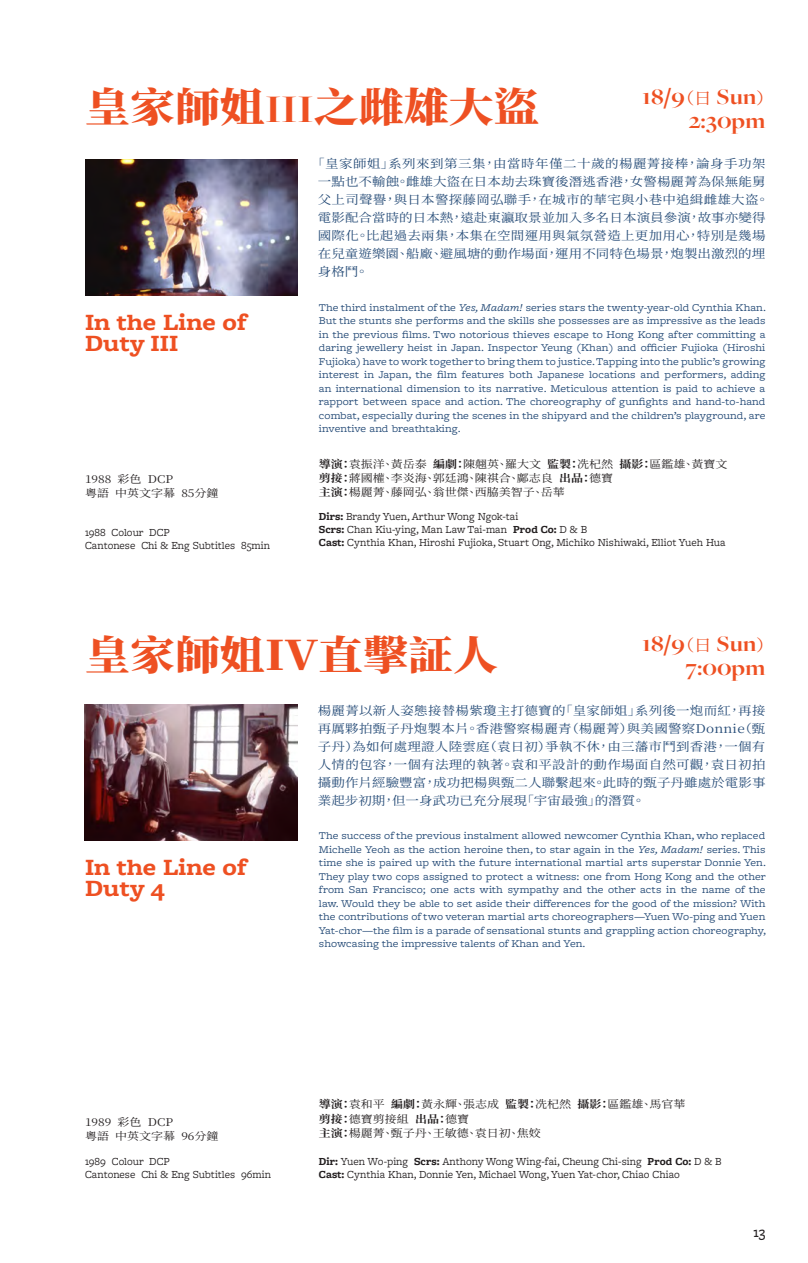
<style>
.page{position:relative;width:808px;height:1263px;background:#fff}
.page>*{position:absolute;margin:0;border:0;box-sizing:border-box;transform-origin:0 0}
.t1{font:800 40.5px "Source Han Serif TC";color:#ee5022;scale:1.11 1}
.t2{font:700 24.3px/21px "Freight Macro Pro";color:#ee5022;scale:1.11 1}
.t3{font:700 22.95px "Freight Big Pro";color:#ee5022;scale:1.11 1}
.t4{font:500 15px "Freight Macro Pro";color:#231f20}
.t5{font:12.15px/18px "Source Han Serif TC";letter-spacing:.005em;color:#254b77;scale:1.11 1}
.t6{font:11.25px "Freight Macro Pro";color:#231f20}
.t7{font:10.8px/13.5px "Freight Macro Pro";color:#254b77;text-align:justify;scale:1.11 1}
.t8{font:10.8px "Source Han Serif TC";color:#231f20;scale:1.11 1}
.s1{font-family:"Freight Big Pro";font-weight:700}
.s2{font-family:"Freight Macro Pro"}
.s3{font-family:"Source Han Serif TC";font-weight:400;font-size:16.2px}
.s4{font-style:italic}
.s5{font-weight:700}
</style>
<div class="page">
<img style="left:85px;top:159px;width:213px;height:137px">
<img style="left:85px;top:704px;width:212px;height:136px">
<p class="t1" style="left:85px;top:85px;width:410px">皇家師姐<span class="s1">III</span>之雌雄大盜</p>
<p class="t3" style="left:642px;top:81px;width:120px">18<span class="s2">/</span>9<span class="s3">（日</span> Sun<span class="s3">）</span></p>
<p class="t3" style="left:689px;top:105px;width:71px">2:30pm</p>
<p class="t5" style="left:318px;top:155px;width:408px;text-indent:-7px">「皇家師姐」系列來到第三集，由當時年僅二十歲的楊麗菁接棒，論身手功架一點也不輸蝕。雌雄大盜在日本劫去珠寶後潛逃香港，女警楊麗菁為保無能舅父上司聲譽，與日本警探藤岡弘聯手，在城市的華宅與小巷中追緝雌雄大盗。電影配合當時的日本熱，遠赴東瀛取景並加入多名日本演員參演，故事亦變得國際化。比起過去兩集，本集在空間運用與氣氛營造上更加用心，特別是幾場在兒童遊樂園、船廠、避風塘的動作場面，運用不同特色場景，炮製出激烈的埋身格鬥。</p>
<p class="t7" style="left:319px;top:300px;width:404px">The third instalment of the <span class="s4">Yes, Madam!</span> series stars the twenty-year-old Cynthia Khan.<br>But the stunts she performs and the skills she possesses are as impressive as the leads in the previous films. Two notorious thieves escape to Hong Kong after committing a daring jewellery heist in Japan. Inspector Yeung (Khan) and officier Fujioka (Hiroshi Fujioka) have to work together to bring them to justice. Tapping into the public’s growing interest in Japan, the film features both Japanese locations and performers, adding an international dimension to its narrative. Meticulous attention is paid to achieve a rapport between space and action. The choreography of gunfights and hand-to-hand combat, especially during the scenes in the shipyard and the children’s playground, are inventive and breathtaking.</p>
<p class="t8" style="left:319px;top:458px;width:369px"><span class="s5">導演：</span>袁振洋、黃岳泰 <span class="s5">編劇：</span>陳翹英、羅大文 <span class="s5">監製：</span>冼杞然 <span class="s5">攝影：</span>區鑑雄、黃寶文</p>
<p class="t8" style="left:319px;top:472px;width:266px"><span class="s5">剪接：</span>蔣國權、李炎海、郭廷鴻、陳祺合、鄺志良 <span class="s5">出品：</span>德寶</p>
<p class="t8" style="left:319px;top:486px;width:223px"><span class="s5">主演：</span>楊麗菁、藤岡弘、翁世傑、西脇美智子、岳華</p>
<p class="t6" style="left:319px;top:509px;width:201px"><span class="s5">Dirs:</span> Brandy Yuen, Arthur Wong Ngok-tai</p>
<p class="t6" style="left:319px;top:521px;width:270px"><span class="s5">Scrs:</span> Chan Kiu-ying, Man Law Tai-man <span class="s5">Prod Co:</span> D &amp; B</p>
<p class="t6" style="left:319px;top:534px;width:408px"><span class="s5">Cast:</span> Cynthia Khan, Hiroshi Fujioka, Stuart Ong, Michiko Nishiwaki, Elliot Yueh Hua</p>
<p class="t2" style="left:85px;top:311px;width:147px">In the Line of<br>Duty III</p>
<p class="t8" style="left:85px;top:473px;width:81px">1988 彩色 DCP</p>
<p class="t8" style="left:85px;top:487px;width:122px">粵語 中英文字幕 85分鐘</p>
<p class="t6" style="left:85px;top:524px;width:86px">1988 Colour DCP</p>
<p class="t6" style="left:85px;top:537px;width:187px">Cantonese Chi &amp; Eng Subtitles 85min</p>
<p class="t1" style="left:85px;top:632px;width:374px">皇家師姐IV直擊証人</p>
<p class="t3" style="left:642px;top:629px;width:120px">18<span class="s2">/</span>9<span class="s3">（日</span> Sun<span class="s3">）</span></p>
<p class="t3" style="left:686px;top:653px;width:73px">7:00pm</p>
<p class="t2" style="left:85px;top:856px;width:147px">In the Line of<br>Duty 4</p>
<p class="t5" style="left:318px;top:702px;width:405px;text-align:justify">楊麗菁以新人姿態接替楊紫瓊主打德寶的「皇家師姐」系列後一炮而紅，再接再厲夥拍甄子丹炮製本片。香港警察楊麗青（楊麗菁）與美國警察Donnie（甄子丹）為如何處理證人陸雲庭（袁日初）爭執不休，由三藩市鬥到香港，一個有人情的包容，一個有法理的執著。袁和平設計的動作場面自然可觀，袁日初拍攝動作片經驗豐富，成功把楊與甄二人聯繫起來。此時的甄子丹雖處於電影事業起步初期，但一身武功已充分展現「宇宙最強」的潛質。</p>
<p class="t7" style="left:319px;top:829px;width:404px">The success of the previous instalment allowed newcomer Cynthia Khan, who replaced Michelle Yeoh as the action heroine then, to star again in the <span class="s4">Yes, Madam!</span> series. This time she is paired up with the future international martial arts superstar Donnie Yen.<br>They play two cops assigned to protect a witness: one from Hong Kong and the other from San Francisco; one acts with sympathy and the other acts in the name of the law. Would they be able to set aside their differences for the good of the mission? With the contributions of two veteran martial arts choreographers—Yuen Wo-ping and Yuen Yat-chor—the film is a parade of sensational stunts and grappling action choreography, showcasing the impressive talents of Khan and Yen.</p>
<p class="t8" style="left:85px;top:1116px;width:81px">1989 彩色 DCP</p>
<p class="t8" style="left:85px;top:1130px;width:122px">粵語 中英文字幕 96分鐘</p>
<p class="t6" style="left:85px;top:1153px;width:86px">1989 Colour DCP</p>
<p class="t6" style="left:85px;top:1166px;width:188px">Cantonese Chi &amp; Eng Subtitles 96min</p>
<p class="t8" style="left:319px;top:1098px;width:332px"><span class="s5">導演：</span>袁和平 <span class="s5">編劇：</span>黃永輝、張志成 <span class="s5">監製：</span>冼杞然 <span class="s5">攝影：</span>區鑑雄、馬官華</p>
<p class="t8" style="left:319px;top:1112px;width:137px"><span class="s5">剪接：</span>德寶剪接組 <span class="s5">出品：</span>德寶</p>
<p class="t8" style="left:319px;top:1127px;width:201px"><span class="s5">主演：</span>楊麗菁、甄子丹、王敏德、袁日初、焦姣</p>
<p class="t6" style="left:319px;top:1153px;width:404px"><span class="s5">Dir:</span> Yuen Wo-ping <span class="s5">Scrs:</span> Anthony Wong Wing-fai, Cheung Chi-sing <span class="s5">Prod Co:</span> D &amp; B</p>
<p class="t6" style="left:319px;top:1166px;width:362px"><span class="s5">Cast:</span> Cynthia Khan, Donnie Yen, Michael Wong, Yuen Yat-chor, Chiao Chiao</p>
<h3 class="t4" style="left:753px;top:1222px;width:14px">13</h3>
</div>
